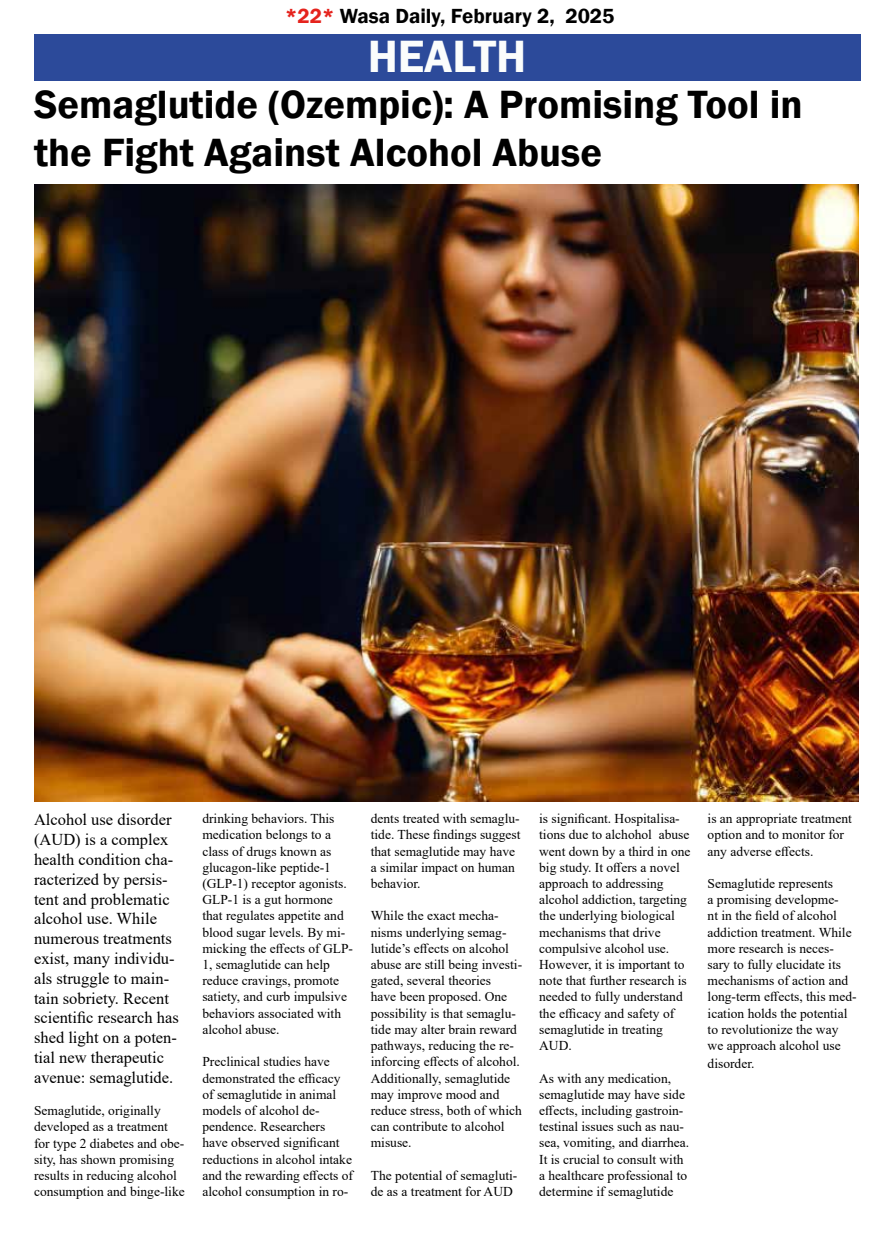
<style>
.page{position:relative;width:893px;height:1234px;background:#fff}
.page>*{position:absolute;margin:0;border:0;box-sizing:border-box;transform-origin:0 0}
.t1{font:600 46.5px "Franklin Gothic";color:#fbfdfc}
.t2{font:600 40.5px/48.6px "Franklin Gothic";color:#000}
.t3{font:600 21px "Franklin Gothic";color:#000}
.t4{font:16.5px/19.8px "Times New Roman";color:#000}
.t5{font:13.5px/16.2px "Times New Roman";color:#000}
.s1{color:#e5231d}
</style>
<div class="page">
<div style="left:34px;top:34px;width:826px;height:47px;background:#2c4a9a"></div>
<img style="left:34px;top:184px;width:825px;height:616px">
<h3 class="t3" style="left:285px;top:3px;width:331px"><span class="s1">*22*</span> Wasa Daily, February 2, 2025</h3>
<h1 class="t1" style="left:368px;top:28px;width:160px">HEALTH</h1>
<h2 class="t2" style="left:34px;top:80px;width:770px">Semaglutide (Ozempic): A Promising Tool in the Fight Against Alcohol Abuse</h2>
<p class="t4" style="left:34px;top:809px;width:146px">Alcohol use disorder (AUD) is a complex health condition cha&shy;racterized by persis&shy;tent and problematic alcohol use. While numerous treatments exist, many individu&shy;als struggle to main&shy;tain sobriety. Recent scientific research has shed light on a poten&shy;tial new therapeutic avenue: semaglutide.</p>
<p class="t5" style="left:34px;top:1101px;width:152px">Semaglutide, originally developed as a treatment for type 2 diabetes and obe&shy;sity, has shown promising results in reducing alcohol consumption and binge-like</p>
<p class="t5" style="left:202px;top:809px;width:152px">drinking behaviors. This medication belongs to a class of drugs known as glucagon-like peptide-1 (GLP-1) receptor agonists.<br>GLP-1 is a gut hormone that regulates appetite and blood sugar levels. By mi&shy;micking the effects of GLP-<br>1, semaglutide can help reduce cravings, promote satiety, and curb impulsive behaviors associated with alcohol abuse.</p>
<p class="t5" style="left:202px;top:1052px;width:152px">Preclinical studies have demonstrated the efficacy of semaglutide in animal models of alcohol de&shy;pendence. Researchers have observed significant reductions in alcohol intake and the rewarding effects of alcohol consumption in ro-</p>
<p class="t5" style="left:371px;top:809px;width:151px">dents treated with semaglu&shy;tide. These findings suggest that semaglutide may have a similar impact on human behavior.</p>
<p class="t5" style="left:371px;top:907px;width:153px">While the exact mecha&shy;nisms underlying semag&shy;lutide’s effects on alcohol abuse are still being investi&shy;gated, several theories<br>have been proposed. One possibility is that semaglu&shy;tide may alter brain reward pathways, reducing the re&shy;inforcing effects of alcohol.<br>Additionally, semaglutide may improve mood and reduce stress, both of which can contribute to alcohol misuse.</p>
<p class="t5" style="left:371px;top:1166px;width:148px">The potential of semagluti&shy;de as a treatment for AUD</p>
<p class="t5" style="left:539px;top:809px;width:153px">is significant. Hospitalisa&shy;tions due to alchohol abuse went down by a third in one big study. It offers a novel approach to addressing alcohol addiction, targeting the underlying biological mechanisms that drive compulsive alcohol use.<br>However, it is important to note that further research is needed to fully understand the efficacy and safety of semaglutide in treating<br>AUD.</p>
<p class="t5" style="left:539px;top:1069px;width:151px">As with any medication, semaglutide may have side effects, including gastroin&shy;testinal issues such as nau&shy;sea, vomiting, and diarrhea.<br>It is crucial to consult with a healthcare professional to determine if semaglutide</p>
<p class="t5" style="left:708px;top:809px;width:146px">is an appropriate treatment option and to monitor for any adverse effects.</p>
<p class="t5" style="left:708px;top:874px;width:151px">Semaglutide represents<br>a promising developme-<br>nt in the field of alcohol addiction treatment. While more research is neces&shy;sary to fully elucidate its mechanisms of action and long-term effects, this med&shy;ication holds the potential to revolutionize the way we approach alcohol use</p>
<p class="t5" style="left:708px;top:1054px;width:48px">disorder.</p>
</div>
